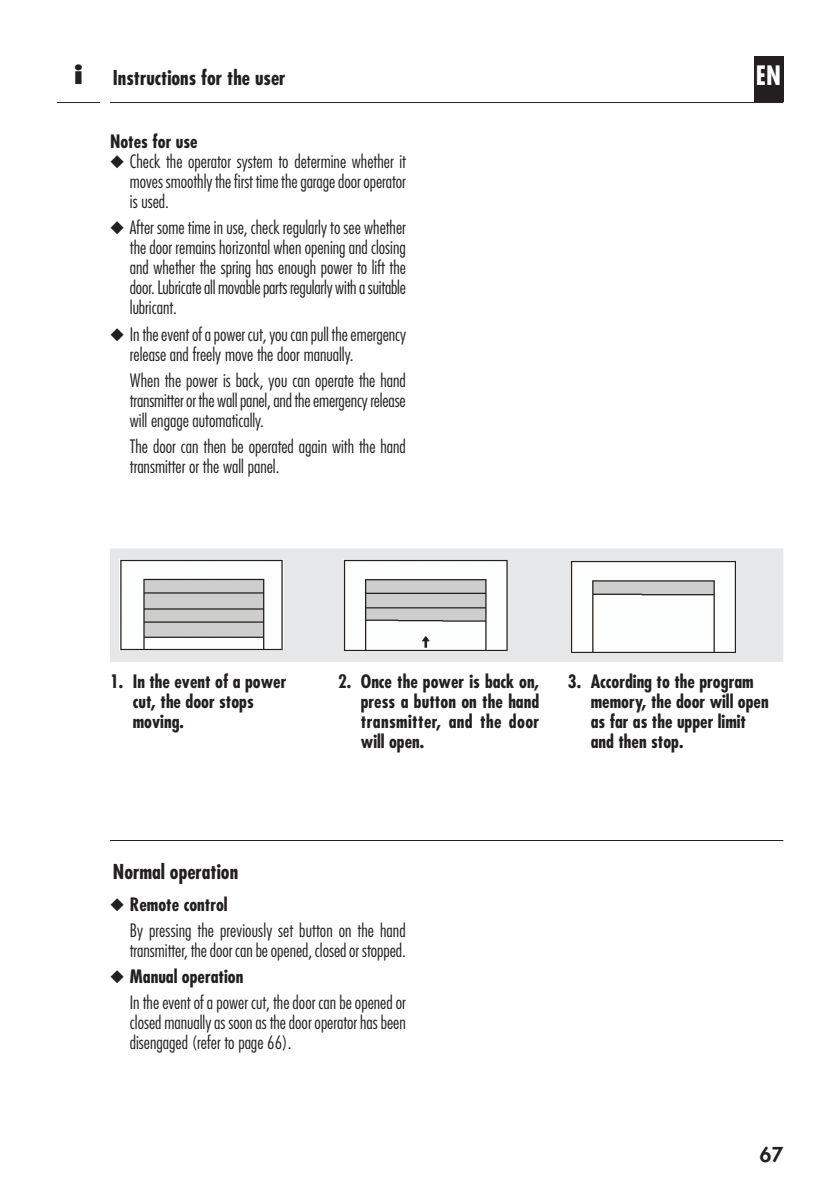
<style>
.page{position:relative;width:840px;height:1191px;background:#fff}
.page>*{position:absolute;margin:0;border:0;box-sizing:border-box;transform-origin:0 0}
.t1{font:700 condensed 26px "Futura";color:#fff}
.Marginalie{font:800 24px "Futura";color:#231f20}
.Titel_1-_EN{font:700 condensed 20px "Futura";color:#231f20}
.Titel_1{font:700 condensed 20px "Futura";color:#231f20}
.t2{font:800 20px "Futura";color:#231f20}
.Aufzählung{font:300 condensed 18px/20px "Futura";color:#231f20;text-align:justify}
.Handlungsschritte_Fe{font:700 condensed 18px/20px "Futura";color:#231f20}
.Aufzählung-2{font:700 condensed 18px "Futura";color:#231f20}
.untertitel{font:700 condensed 18px "Futura";color:#231f20}
</style>
<div class="page">
<div style="left:753px;top:57px;width:29px;height:45px;background:#231f20"></div>
<hr style="left:110px;top:102px;width:672px;height:1px;background:#231f20">
<hr style="left:57px;top:102px;width:43px;height:1px;background:#231f20">
<div style="left:110px;top:548px;width:672px;height:114px;background:#e6e7e9;border:1px solid #e6e7e9"></div>
<img style="left:119px;top:559px;width:164px;height:91px">
<img style="left:343px;top:560px;width:164px;height:90px">
<img style="left:570px;top:560px;width:165px;height:93px">
<hr style="left:110px;top:840px;width:672px;height:1px;background:#231f20">
<p class="Marginalie" style="left:74px;top:60px;width:11px">i</p>
<p class="Titel_1-_EN" style="left:113px;top:65px;width:174px">Instructions for the user</p>
<h1 class="t1" style="left:755px;top:59px;width:27px">EN</h1>
<p class="untertitel" style="left:110px;top:130px;width:89px">Notes for use</p>
<p class="Aufzählung" style="left:130px;top:151px;width:277px;text-indent:-20px">◆ Check the operator system to determine whether it moves smoothly the first time the garage door operator is used.</p>
<p class="Aufzählung" style="left:130px;top:218px;width:277px;text-indent:-20px">◆ After some time in use, check regularly to see whether the door remains horizontal when opening and closing and whether the spring has enough power to lift the door. Lubricate all movable parts regularly with a suitable lubricant.</p>
<p class="Aufzählung" style="left:130px;top:324px;width:278px;text-indent:-20px">◆ In the event of a power cut, you can pull the emergency release and freely move the door manually.</p>
<p class="Aufzählung" style="left:130px;top:370px;width:277px">When the power is back, you can operate the hand transmitter or the wall panel, and the emergency release will engage automatically.</p>
<p class="Aufzählung" style="left:130px;top:436px;width:277px">The door can then be operated again with the hand transmitter or the wall panel.</p>
<p class="Handlungsschritte_Fe" style="left:133px;top:671px;width:155px;text-indent:-23px">1. In the event of a power cut, the door stops moving.</p>
<p class="Handlungsschritte_Fe" style="left:360px;top:671px;width:180px;text-align:justify;text-indent:-23px">2. Once the power is back on, press a button on the hand transmitter, and the door will open.</p>
<p class="Handlungsschritte_Fe" style="left:590px;top:671px;width:179px;text-indent:-23px">3. According to the program memory, the door will open as far as the upper limit and then stop.</p>
<p class="Titel_1" style="left:113px;top:859px;width:127px">Normal operation</p>
<p class="Aufzählung-2" style="left:110px;top:893px;width:119px">◆ Remote control</p>
<p class="Aufzählung" style="left:130px;top:920px;width:277px">By pressing the previously set button on the hand transmitter, the door can be opened, closed or stopped.</p>
<p class="Aufzählung-2" style="left:110px;top:965px;width:135px">◆ Manual operation</p>
<p class="Aufzählung" style="left:130px;top:992px;width:277px">In the event of a power cut, the door can be opened or closed manually as soon as the door operator has been disengaged (refer to page 66).</p>
<p class="t2" style="left:759px;top:1141px;width:25px">67</p>
</div>
